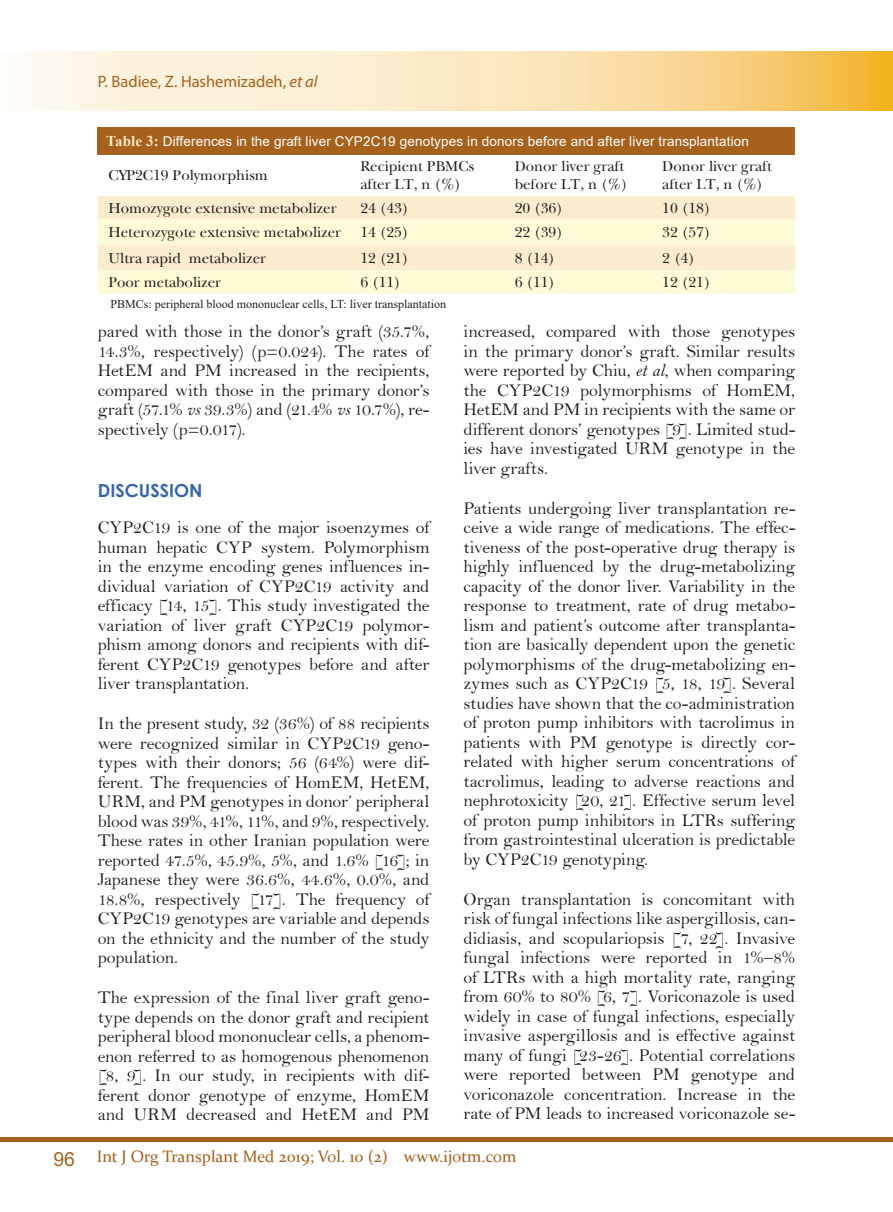
<style>
.page{position:relative;width:893px;height:1212px;background:#fff}
.page>*{position:absolute;margin:0;border:0;box-sizing:border-box;transform-origin:0 0}
.Body{font:18px/19.5px "Bell";letter-spacing:-.01em;color:#231f20;text-align:justify}
.Heading{font:700 18px "Century Gothic";color:#3665b0}
.t1{font:16.5px "Constantia";color:#a6611c}
.Runnig_Author{font:16.5px "Myriad Pro";color:#a6611c}
.Table_Text{font:15px/18px "Baskerville S Si";color:#231f20}
.Table{font:13.5px "Arial";letter-spacing:.01em;color:#fff}
.t2{font:12px "Times New Roman";color:#231f20}
.s1{font-style:italic}
.s2{font-family:"Times New Roman";font-weight:700;font-size:15px;color:#fbe8c2}
.s3{font-family:"Bell MT Italic"}
.s4{font-family:"Arial";font-size:19.5px}
</style>
<div class="page">
<div style="left:0;top:1137px;width:893px;height:5px;background:#a6611c"></div>
<img style="left:29px;top:52px;width:864px;height:59px">
<div style="left:98px;top:128px;width:697px;height:27px;background:#a6611c"></div>
<div style="left:98px;top:196px;width:697px;height:23px;background:#fcecce"></div>
<svg style="left:98px;top:219px;width:697px;height:75px;background:#fdf6d3"></svg>
<p class="Runnig_Author" style="left:98px;top:72px;width:221px">P. Badiee, Z. Hashemizadeh, <span class="s1">et al</span></p>
<p class="Table" style="left:106px;top:132px;width:644px"><span class="s2">Table 3:</span> Differences in the graft liver CYP2C19 genotypes in donors before and after liver transplantation</p>
<p class="Table_Text" style="left:108px;top:166px;width:161px">CYP2C19 Polymorphism</p>
<p class="Table_Text" style="left:360px;top:157px;width:115px">Recipient PBMCs after LT, n (%)</p>
<p class="Table_Text" style="left:515px;top:157px;width:115px">Donor liver graft before LT, n (%)</p>
<p class="Table_Text" style="left:662px;top:157px;width:111px">Donor liver graft after LT, n (%)</p>
<p class="Table_Text" style="left:108px;top:199px;width:230px">Homozygote extensive metabolizer</p>
<p class="Table_Text" style="left:360px;top:199px;width:50px">24 (43)</p>
<p class="Table_Text" style="left:515px;top:199px;width:50px">20 (36)</p>
<p class="Table_Text" style="left:662px;top:199px;width:50px">10 (18)</p>
<p class="Table_Text" style="left:108px;top:223px;width:234px">Heterozygote extensive metabolizer</p>
<p class="Table_Text" style="left:360px;top:223px;width:50px">14 (25)</p>
<p class="Table_Text" style="left:515px;top:223px;width:50px">22 (39)</p>
<p class="Table_Text" style="left:662px;top:223px;width:50px">32 (57)</p>
<p class="Table_Text" style="left:108px;top:249px;width:159px">Ultra rapid metabolizer</p>
<p class="Table_Text" style="left:360px;top:249px;width:50px">12 (21)</p>
<p class="Table_Text" style="left:515px;top:249px;width:42px">8 (14)</p>
<p class="Table_Text" style="left:662px;top:249px;width:34px">2 (4)</p>
<p class="Table_Text" style="left:108px;top:273px;width:114px">Poor metabolizer</p>
<p class="Table_Text" style="left:360px;top:273px;width:42px">6 (11)</p>
<p class="Table_Text" style="left:515px;top:273px;width:42px">6 (11)</p>
<p class="Table_Text" style="left:662px;top:273px;width:50px">12 (21)</p>
<p class="t2" style="left:111px;top:296px;width:337px">PBMCs: peripheral blood mononuclear cells, LT: liver transplantation</p>
<p class="Body" style="left:98px;top:322px;width:333px">pared with those in the donor’s graft (35.7%, 14.3%, respectively) (p=0.024). The rates of HetEM and PM increased in the recipients, compared with those in the primary donor’s graft (57.1% <span class="s3">vs</span> 39.3%) and (21.4% <span class="s3">vs</span> 10.7%), re&shy;spectively (p=0.017).</p>
<p class="Heading" style="left:98px;top:476px;width:106px">DISCUSSION</p>
<p class="Body" style="left:98px;top:518px;width:333px">CYP2C19 is one of the major isoenzymes of human hepatic CYP system. Polymorphism in the enzyme encoding genes influences in&shy;dividual variation of CYP2C19 activity and efficacy [14, 15]. This study investigated the variation of liver graft CYP2C19 polymor&shy;phism among donors and recipients with dif&shy;ferent CYP2C19 genotypes before and after liver transplantation.</p>
<p class="Body" style="left:98px;top:713px;width:333px">In the present study, 32 (36%) of 88 recipients were recognized similar in CYP2C19 geno&shy;types with their donors; 56 (64%) were dif&shy;ferent. The frequencies of HomEM, HetEM, URM, and PM genotypes in donor’ peripheral blood was 39%, 41%, 11%, and 9%, respectively.<br>These rates in other Iranian population were reported 47.5%, 45.9%, 5%, and 1.6% [16]; in Japanese they were 36.6%, 44.6%, 0.0%, and 18.8%, respectively [17]. The frequency of CYP2C19 genotypes are variable and depends on the ethnicity and the number of the study population.</p>
<p class="Body" style="left:98px;top:987px;width:333px">The expression of the final liver graft geno&shy;type depends on the donor graft and recipient peripheral blood mononuclear cells, a phenom&shy;enon referred to as homogenous phenomenon [8, 9]. In our study, in recipients with dif&shy;ferent donor genotype of enzyme, HomEM and URM decreased and HetEM and PM</p>
<p class="Body" style="left:463px;top:322px;width:333px">increased, compared with those genotypes in the primary donor’s graft. Similar results were reported by Chiu, <span class="s3">et al</span>, when comparing the CYP2C19 polymorphisms of HomEM, HetEM and PM in recipients with the same or different donors’ genotypes [9]. Limited stud&shy;ies have investigated URM genotype in the liver grafts.</p>
<p class="Body" style="left:463px;top:498px;width:333px">Patients undergoing liver transplantation re&shy;ceive a wide range of medications. The effec&shy;tiveness of the post-operative drug therapy is highly influenced by the drug-metabolizing capacity of the donor liver. Variability in the response to treatment, rate of drug metabo&shy;lism and patient’s outcome after transplanta&shy;tion are basically dependent upon the genetic polymorphisms of the drug-metabolizing en&shy;zymes such as CYP2C19 [5, 18, 19]. Several studies have shown that the co-administration of proton pump inhibitors with tacrolimus in patients with PM genotype is directly cor&shy;related with higher serum concentrations of tacrolimus, leading to adverse reactions and nephrotoxicity [20, 21]. Effective serum level of proton pump inhibitors in LTRs suffering from gastrointestinal ulceration is predictable by CYP2C19 genotyping.</p>
<p class="Body" style="left:463px;top:889px;width:333px">Organ transplantation is concomitant with risk of fungal infections like aspergillosis, can&shy;didiasis, and scopulariopsis [7, 22]. Invasive fungal infections were reported in 1%–8% of LTRs with a high mortality rate, ranging from 60% to 80% [6, 7]. Voriconazole is used widely in case of fungal infections, especially invasive aspergillosis and is effective against many of fungi [23-26]. Potential correlations were reported between PM genotype and voriconazole concentration. Increase in the rate of PM leads to increased voriconazole se-</p>
<p class="t1" style="left:53px;top:1145px;width:464px"><span class="s4">96</span> Int J Org Transplant Med 2019; Vol. 10 (2) www.ijotm.com</p>
</div>
